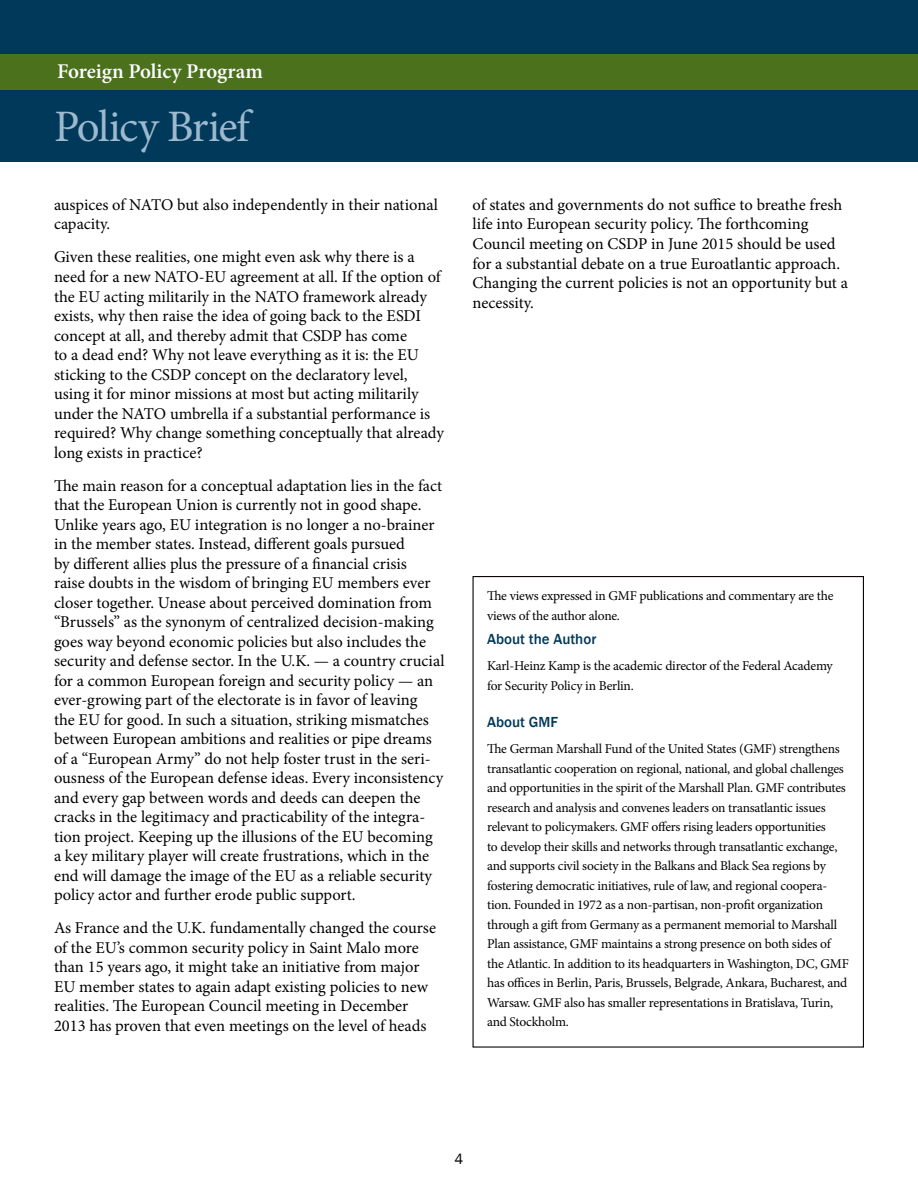
<style>
.page{position:relative;width:918px;height:1188px;background:#fff}
.page>*{position:absolute;margin:0;border:0;box-sizing:border-box;transform-origin:0 0}
.t1{font:45px "Minion Pro";letter-spacing:-.035em;color:#9cb9ce}
.t2{font:600 21px "Minion Pro";letter-spacing:-.005em;color:#fff}
.t3{font:16.5px/19.5px "Minion Pro";color:#000}
.t4{font:500 15px "Franklin Gothic";color:#00395a}
.t5{font:15px "Franklin Gothic";color:#000}
.t6{font:13.5px/19.5px "Minion Pro";letter-spacing:-.015em;color:#000}
</style>
<div class="page">
<div style="left:0;top:0;width:918px;height:162px;background:#00395a"></div>
<div style="left:0;top:54px;width:918px;height:36px;background:#4b711d"></div>
<p class="t2" style="left:57px;top:57px;width:207px">Foreign Policy Program</p>
<h1 class="t1" style="left:54px;top:96px;width:197px">Policy Brief</h1>
<p class="t3" style="left:54px;top:195px;width:385px">auspices of NATO but also independently in their national capacity.</p>
<p class="t3" style="left:54px;top:248px;width:392px">Given these realities, one might even ask why there is a need for a new NATO-EU agreement at all. If the option of the EU acting militarily in the NATO framework already exists, why then raise the idea of going back to the ESDI concept at all, and thereby admit that CSDP has come<br>to a dead end? Why not leave everything as it is: the EU sticking to the CSDP concept on the declaratory level, using it for minor missions at most but acting militarily under the NATO umbrella if a substantial performance is required? Why change something conceptually that already long exists in practice?</p>
<p class="t3" style="left:54px;top:476px;width:392px">The main reason for a conceptual adaptation lies in the fact that the European Union is currently not in good shape.<br>Unlike years ago, EU integration is no longer a no-brainer in the member states. Instead, different goals pursued<br>by different allies plus the pressure of a financial crisis<br>raise doubts in the wisdom of bringing EU members ever closer together. Unease about perceived domination from “Brussels” as the synonym of centralized decision-making goes way beyond economic policies but also includes the security and defense sector. In the U.K. — a country crucial for a common European foreign and security policy — an ever-growing part of the electorate is in favor of leaving<br>the EU for good. In such a situation, striking mismatches between European ambitions and realities or pipe dreams of a “European Army” do not help foster trust in the seri&shy;ousness of the European defense ideas. Every inconsistency and every gap between words and deeds can deepen the cracks in the legitimacy and practicability of the integra&shy;tion project. Keeping up the illusions of the EU becoming<br>a key military player will create frustrations, which in the end will damage the image of the EU as a reliable security policy actor and further erode public support.</p>
<p class="t3" style="left:54px;top:918px;width:384px">As France and the U.K. fundamentally changed the course of the EU’s common security policy in Saint Malo more than 15 years ago, it might take an initiative from major EU member states to again adapt existing policies to new realities. The European Council meeting in December 2013 has proven that even meetings on the level of heads</p>
<p class="t3" style="left:472px;top:195px;width:377px">of states and governments do not suffice to breathe fresh life into European security policy. The forthcoming Council meeting on CSDP in June 2015 should be used for a substantial debate on a true Euroatlantic approach.<br>Changing the current policies is not an opportunity but a necessity.</p>
<p class="t6" style="left:487px;top:586px;width:348px">The views expressed in GMF publications and commentary are the views of the author alone.</p>
<p class="t4" style="left:487px;top:630px;width:111px">About the Author</p>
<p class="t6" style="left:487px;top:656px;width:347px">Karl-Heinz Kamp is the academic director of the Federal Academy for Security Policy in Berlin.</p>
<p class="t4" style="left:487px;top:713px;width:73px">About GMF</p>
<p class="t6" style="left:487px;top:739px;width:363px">The German Marshall Fund of the United States (GMF) strengthens transatlantic cooperation on regional, national, and global challenges and opportunities in the spirit of the Marshall Plan. GMF contributes research and analysis and convenes leaders on transatlantic issues relevant to policymakers. GMF offers rising leaders opportunities<br>to develop their skills and networks through transatlantic exchange, and supports civil society in the Balkans and Black Sea regions by fostering democratic initiatives, rule of law, and regional coopera&shy;tion. Founded in 1972 as a non-partisan, non-profit organization through a gift from Germany as a permanent memorial to Marshall Plan assistance, GMF maintains a strong presence on both sides of the Atlantic. In addition to its headquarters in Washington, DC, GMF has offices in Berlin, Paris, Brussels, Belgrade, Ankara, Bucharest, and Warsaw. GMF also has smaller representations in Bratislava, Turin, and Stockholm.</p>
<p class="t5" style="left:455px;top:1150px;width:10px">4</p>
</div>
